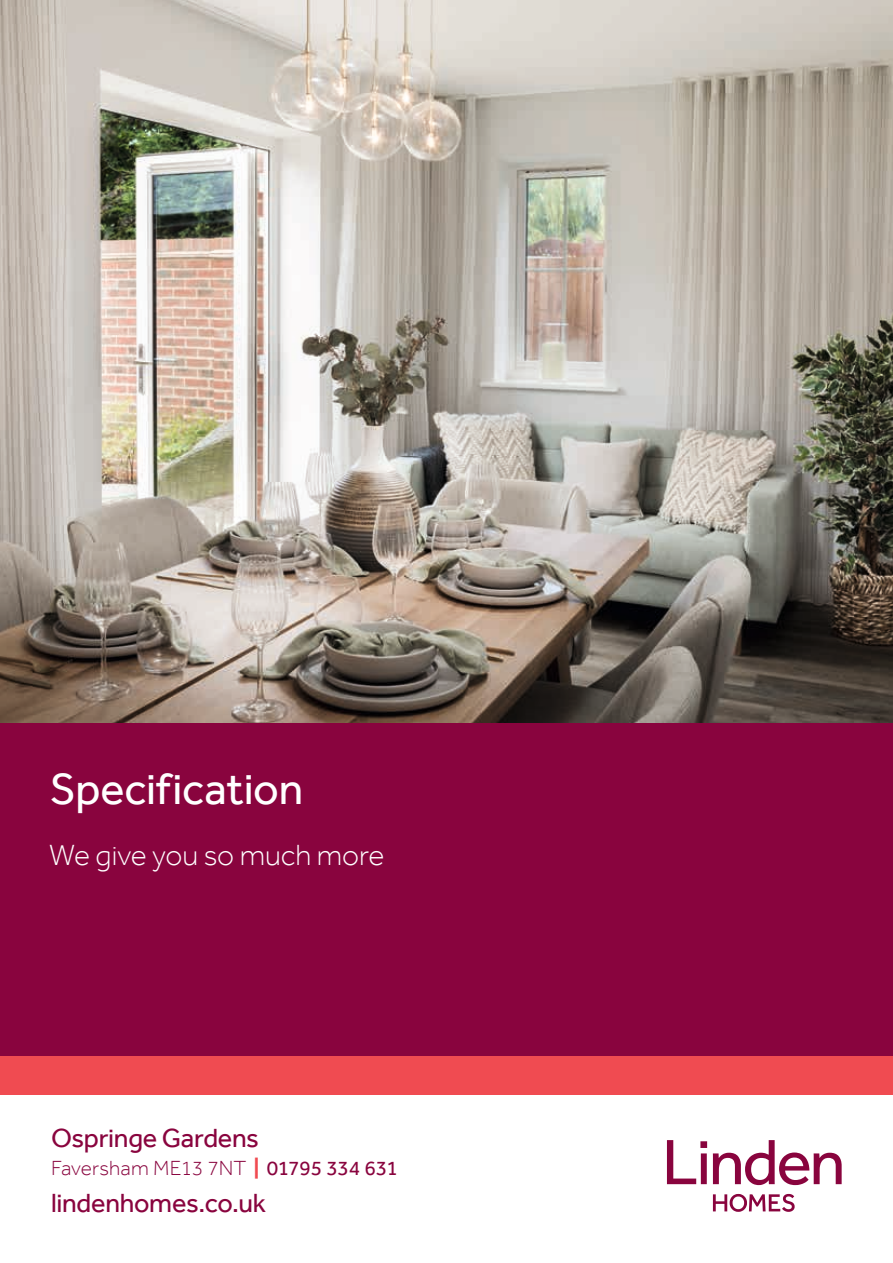
<style>
.page{position:relative;width:893px;height:1263px;background:#fff}
.page>*{position:absolute;margin:0;border:0;box-sizing:border-box;transform-origin:0 0}
.t1{font:45px "Effra";letter-spacing:-.005em;color:#fff}
.t2{font:300 30px "Effra";color:#fff}
.t3{font:27px "Effra";letter-spacing:-.01em;color:#89043e}
.t4{font:300 21px "Effra";letter-spacing:.005em;color:#89043e}
.s1{font-weight:700;color:#f04b51}
.s2{font-weight:400}
</style>
<div class="page">
<img style="left:0;top:0;width:893px;height:723px">
<svg style="left:667px;top:1140px;width:40px;height:44px"></svg>
<svg style="left:713px;top:1140px;width:129px;height:45px"></svg>
<svg style="left:713px;top:1194px;width:82px;height:18px"></svg>
<div style="left:0;top:723px;width:893px;height:334px;background:#89043e"></div>
<div style="left:0;top:1057px;width:893px;height:38px;background:#f04b51"></div>
<h1 class="t1" style="left:50px;top:762px;width:255px">Specification</h1>
<p class="t2" style="left:49px;top:837px;width:337px">We give you so much more</p>
<p class="t3" style="left:51px;top:1122px;width:209px">Ospringe Gardens</p>
<p class="t4" style="left:51px;top:1156px;width:348px">Faversham ME13 7NT <span class="s1">|</span> <span class="s2">01795 334 631</span></p>
<p class="t3" style="left:51px;top:1187px;width:217px">lindenhomes.co.uk</p>
</div>
